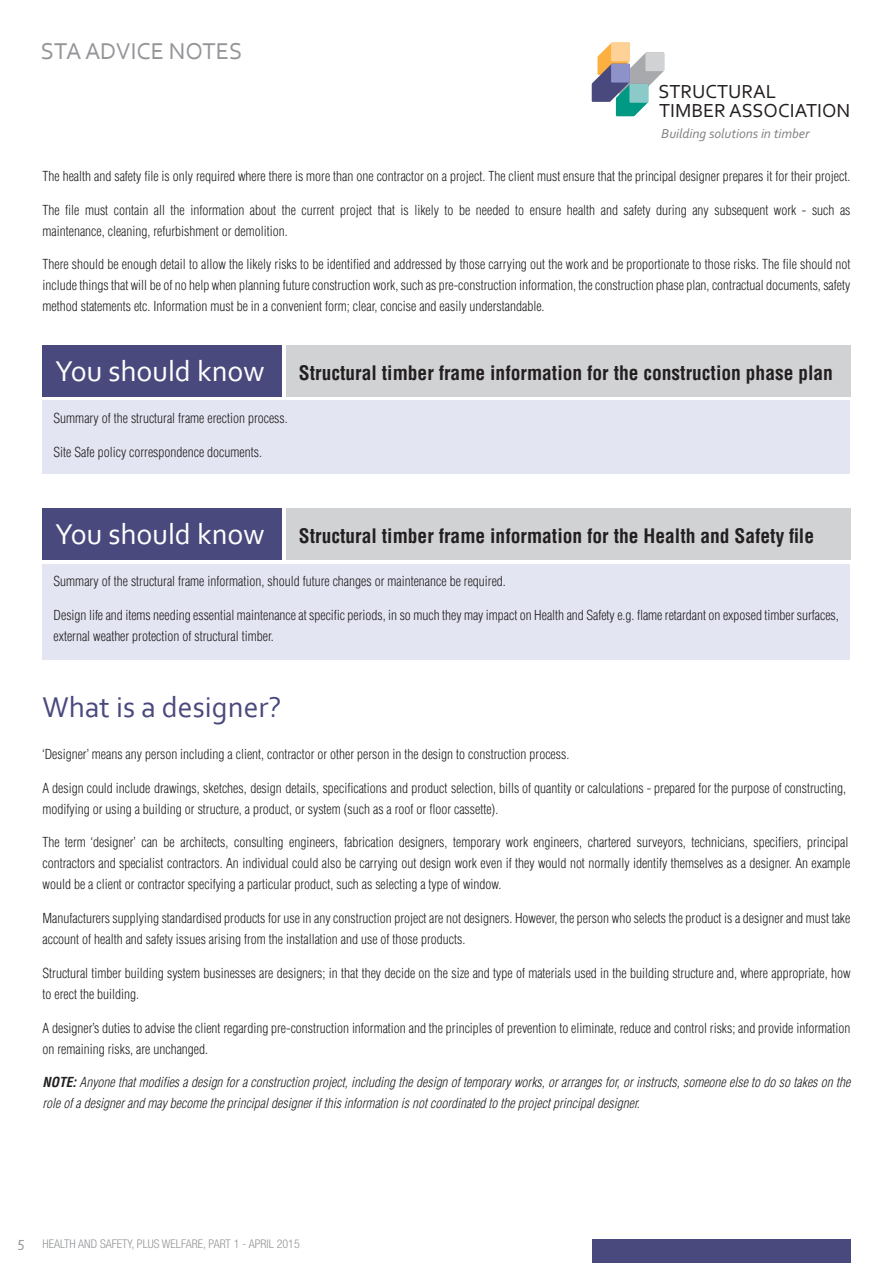
<style>
.page{position:relative;width:893px;height:1263px;background:#fff}
.page>*{position:absolute;margin:0;border:0;box-sizing:border-box;transform-origin:0 0}
.SUB_STA_Purple{font:30px "Corbel";color:#fff}
.SUB_STA_Purple-2{font:30px "Corbel";color:#4a497d}
.t1{font:24px "Corbel";color:#939598}
.t2{font:19.8px/18.6px "Corbel";color:#231f20}
.Body_Bold_STA{font:700 condensed 19.5px "Helvetica";color:#231f20}
.Body_STA{font:15px "Corbel";color:#939598}
.t3{font:italic 13.65px "Corbel";color:#808285}
.Body_STA-2{font:300 condensed 13.5px/21px "Helvetica";color:#231f20}
.Bullets{font:300 condensed 13.5px/21px "Helvetica";color:#231f20}
.Body_STA-3{font:italic 300 condensed 13.5px/21px "Helvetica";color:#231f20}
.t4{font:300 condensed 12px "Helvetica Neue LT Std";color:#939598}
.s1{font-weight:700}
</style>
<div class="page">
<svg style="left:592px;top:43px;width:73px;height:74px"></svg>
<div style="left:629px;top:84px;width:19px;height:19px;background:#8bcac9;border:2px solid #8bcac9"></div>
<div style="left:592px;top:1239px;width:258px;height:24px;background:#4a497d"></div>
<div style="left:43px;top:345px;width:239px;height:51px;background:#4a497d"></div>
<div style="left:286px;top:345px;width:564px;height:51px;background:#d1d2d4"></div>
<div style="left:43px;top:401px;width:807px;height:73px;background:#e3e5f2"></div>
<div style="left:43px;top:508px;width:239px;height:51px;background:#4a497d"></div>
<div style="left:286px;top:508px;width:564px;height:51px;background:#d1d2d4"></div>
<div style="left:43px;top:564px;width:807px;height:95px;background:#e3e5f2"></div>
<h2 class="t1" style="left:41px;top:36px;width:203px">STA ADVICE NOTES</h2>
<h3 class="t2" style="left:658px;top:82px;width:194px">STRUCTURAL<br>TIMBER ASSOCIATION</h3>
<p class="t3" style="left:661px;top:125px;width:150px">Building solutions in timber</p>
<p class="Body_STA-2" style="left:43px;top:165px;width:809px">The health and safety file is only required where there is more than one contractor on a project. The client must ensure that the principal designer prepares it for their project.</p>
<p class="Body_STA-2" style="left:43px;top:199px;width:809px">The file must contain all the information about the current project that is likely to be needed to ensure health and safety during any subsequent work - such as maintenance, cleaning, refurbishment or demolition.</p>
<p class="Body_STA-2" style="left:43px;top:254px;width:810px;text-align:justify">There should be enough detail to allow the likely risks to be identified and addressed by those carrying out the work and be proportionate to those risks. The file should not include things that will be of no help when planning future construction work, such as pre-construction information, the construction phase plan, contractual documents, safety method statements etc. Information must be in a convenient form; clear, concise and easily understandable.</p>
<p class="SUB_STA_Purple" style="left:55px;top:352px;width:211px">You should know</p>
<p class="Body_Bold_STA" style="left:299px;top:361px;width:536px">Structural timber frame information for the construction phase plan</p>
<p class="Body_STA-2" style="left:54px;top:408px;width:236px">Summary of the structural frame erection process.</p>
<p class="Body_STA-2" style="left:54px;top:441px;width:210px">Site Safe policy correspondence documents.</p>
<p class="SUB_STA_Purple" style="left:55px;top:515px;width:211px">You should know</p>
<p class="Body_Bold_STA" style="left:299px;top:524px;width:517px">Structural timber frame information for the Health and Safety file</p>
<p class="Body_STA-2" style="left:54px;top:571px;width:454px">Summary of the structural frame information, should future changes or maintenance be required.</p>
<p class="Body_STA-2" style="left:54px;top:604px;width:787px">Design life and items needing essential maintenance at specific periods, in so much they may impact on Health and Safety e.g. flame retardant on exposed timber surfaces, external weather protection of structural timber.</p>
<p class="SUB_STA_Purple-2" style="left:43px;top:688px;width:240px">What is a designer?</p>
<p class="Bullets" style="left:43px;top:743px;width:528px">‘Designer’ means any person including a client, contractor or other person in the design to construction process.</p>
<p class="Bullets" style="left:43px;top:777px;width:805px">A design could include drawings, sketches, design details, specifications and product selection, bills of quantity or calculations - prepared for the purpose of constructing, modifying or using a building or structure, a product, or system (such as a roof or floor cassette).</p>
<p class="Body_STA-2" style="left:43px;top:832px;width:809px">The term ‘designer’ can be architects, consulting engineers, fabrication designers, temporary work engineers, chartered surveyors, technicians, specifiers, principal contractors and specialist contractors. An individual could also be carrying out design work even if they would not normally identify themselves as a designer. An example would be a client or contractor specifying a particular product, such as selecting a type of window.</p>
<p class="Body_STA-2" style="left:43px;top:908px;width:809px">Manufacturers supplying standardised products for use in any construction project are not designers. However, the person who selects the product is a designer and must take account of health and safety issues arising from the installation and use of those products.</p>
<p class="Body_STA-2" style="left:43px;top:962px;width:809px">Structural timber building system businesses are designers; in that they decide on the size and type of materials used in the building structure and, where appropriate, how to erect the building.</p>
<p class="Body_STA-2" style="left:43px;top:1017px;width:809px">A designer’s duties to advise the client regarding pre-construction information and the principles of prevention to eliminate, reduce and control risks; and provide information on remaining risks, are unchanged.</p>
<p class="Body_STA-3" style="left:43px;top:1072px;width:809px"><span class="s1">NOTE:</span> Anyone that modifies a design for a construction project, including the design of temporary works, or arranges for, or instructs, someone else to do so takes on the role of a designer and may become the principal designer if this information is not coordinated to the project principal designer.</p>
<p class="Body_STA" style="left:18px;top:1233px;width:9px">5</p>
<p class="t4" style="left:43px;top:1237px;width:259px">HEALTH AND SAFETY, PLUS WELFARE, PART 1 - APRIL 2015</p>
</div>
